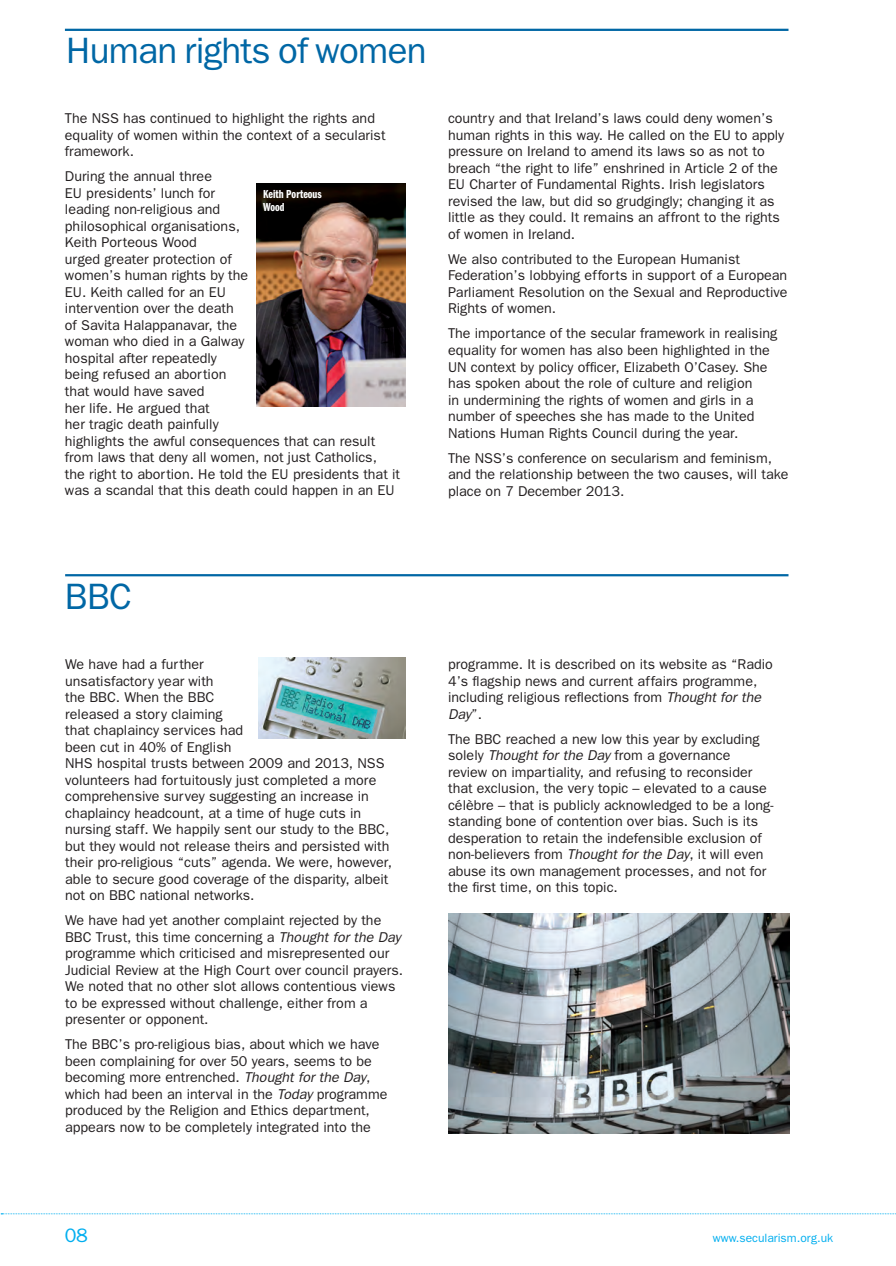
<style>
.page{position:relative;width:896px;height:1266px;background:#fff}
.page>*{position:absolute;margin:0;border:0;box-sizing:border-box;transform-origin:0 0}
.t1{font:36.75px "Franklin Gothic";letter-spacing:-.02em;color:#0067a5}
.t2{font:19.5px "Franklin Gothic";color:#00aeef}
.t3{font:14.25px/16.5px "Franklin Gothic";color:#231f20}
.t4{font:12px "Franklin Gothic";color:#00aeef}
.t5{font:12px/12.8px "Franklin Gothic Demi Cmpr";color:#fff}
.s1{font-style:italic}
</style>
<div class="page">
<svg style="left:0;top:1213px;width:896px;height:1px"></svg>
<hr style="left:65px;top:574px;width:723px;height:2px;background:#0067a5">
<img style="left:258px;top:657px;width:147px;height:81px">
<hr style="left:65px;top:29px;width:723px;height:2px;background:#0067a5">
<img style="left:256px;top:184px;width:149px;height:222px">
<img style="left:448px;top:913px;width:341px;height:219px">
<h1 class="t1" style="left:66px;top:30px;width:362px">Human rights of women</h1>
<p class="t3" style="left:65px;top:110px;width:322px">The NSS has continued to highlight the rights and equality of women within the context of a secularist framework.</p>
<p class="t3" style="left:65px;top:168px;width:336px">During the annual three<br>EU presidents’ lunch for<br>leading non-religious and<br>philosophical organisations,<br>Keith Porteous Wood<br>urged greater protection of<br>women’s human rights by the<br>EU. Keith called for an EU<br>intervention over the death<br>of Savita Halappanavar, the<br>woman who died in a Galway<br>hospital after repeatedly<br>being refused an abortion<br>that would have saved<br>her life. He argued that<br>her tragic death painfully<br>highlights the awful consequences that can result from laws that deny all women, not just Catholics, the right to abortion. He told the EU presidents that it was a scandal that this death could happen in an EU</p>
<p class="t5" style="left:263px;top:188px;width:60px">Keith Porteous<br>Wood</p>
<p class="t3" style="left:448px;top:110px;width:337px">country and that Ireland’s laws could deny women’s human rights in this way. He called on the EU to apply pressure on Ireland to amend its laws so as not to breach “the right to life” enshrined in Article 2 of the EU Charter of Fundamental Rights. Irish legislators revised the law, but did so grudgingly; changing it as little as they could. It remains an affront to the rights of women in Ireland.</p>
<p class="t3" style="left:448px;top:250px;width:341px">We also contributed to the European Humanist Federation’s lobbying efforts in support of a European Parliament Resolution on the Sexual and Reproductive Rights of women.</p>
<p class="t3" style="left:448px;top:325px;width:330px">The importance of the secular framework in realising equality for women has also been highlighted in the UN context by policy officer, Elizabeth O’Casey. She has spoken about the role of culture and religion<br>in undermining the rights of women and girls in a number of speeches she has made to the United Nations Human Rights Council during the year.</p>
<p class="t3" style="left:448px;top:449px;width:342px">The NSS’s conference on secularism and feminism, and the relationship between the two causes, will take place on 7 December 2013.</p>
<h1 class="t1" style="left:65px;top:575px;width:68px">BBC</h1>
<p class="t3" style="left:65px;top:655px;width:328px">We have had a further<br>unsatisfactory year with<br>the BBC. When the BBC<br>released a story claiming<br>that chaplaincy services had<br>been cut in 40% of English<br>NHS hospital trusts between 2009 and 2013, NSS volunteers had fortuitously just completed a more comprehensive survey suggesting an increase in chaplaincy headcount, at a time of huge cuts in nursing staff. We happily sent our study to the BBC, but they would not release theirs and persisted with their pro-religious “cuts” agenda. We were, however, able to secure good coverage of the disparity, albeit not on BBC national networks.</p>
<p class="t3" style="left:65px;top:911px;width:339px">We have had yet another complaint rejected by the BBC Trust, this time concerning a <span class="s1">Thought for the Day </span>programme which criticised and misrepresented our Judicial Review at the High Court over council prayers.<br>We noted that no other slot allows contentious views to be expressed without challenge, either from a presenter or opponent.</p>
<p class="t3" style="left:65px;top:1035px;width:323px">The BBC’s pro-religious bias, about which we have been complaining for over 50 years, seems to be becoming more entrenched. <span class="s1">Thought for the Day</span>, which had been an interval in the <span class="s1">Today</span> programme produced by the Religion and Ethics department, appears now to be completely integrated into the</p>
<p class="t3" style="left:448px;top:655px;width:326px">programme. It is described on its website as “Radio 4’s flagship news and current affairs programme, including religious reflections from <span class="s1">Thought for the Day</span>”.</p>
<p class="t3" style="left:448px;top:730px;width:327px">The BBC reached a new low this year by excluding solely <span class="s1">Thought for the Day</span> from a governance<br>review on impartiality, and refusing to reconsider that exclusion, the very topic – elevated to a cause célèbre – that is publicly acknowledged to be a long&shy;standing bone of contention over bias. Such is its desperation to retain the indefensible exclusion of non-believers from <span class="s1">Thought for the Day</span>, it will even abuse its own management processes, and not for the first time, on this topic.</p>
<h2 class="t2" style="left:65px;top:1223px;width:24px">08</h2>
<p class="t4" style="left:712px;top:1230px;width:122px">www.secularism.org.uk</p>
</div>
